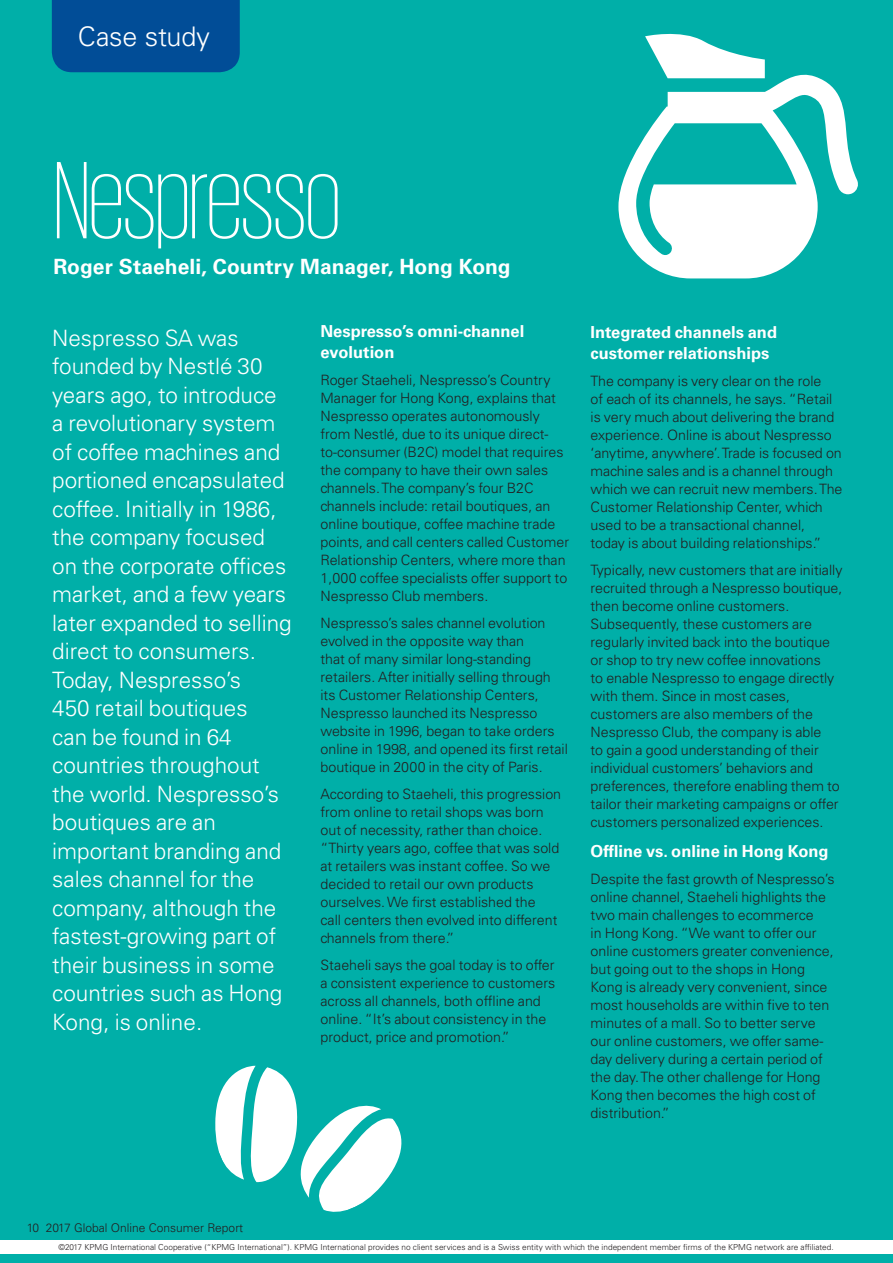
<style>
.page{position:relative;width:893px;height:1263px;background:#00afa8}
.page>*{position:absolute;margin:0;border:0;box-sizing:border-box;transform-origin:0 0}
.t1{font:200 112.5px "KPMG";letter-spacing:-.015em;color:#fff}
.t2{font:300 27px "Univers LT Std";letter-spacing:-.01em;color:#fff}
.t3{font:300 22.5px/28.5px "Univers LT Std";color:#fff}
.t4{font:700 21px "Univers LT Std";color:#fff}
.t5{font:700 16.5px/21px "Univers LT Std";color:#fff}
.t6{font:300 14.25px/18px "Univers LT Std";color:#231f20}
.t7{font:300 12px "Univers LT Std";color:#231f20}
.t8{font:300 8.25px "Univers LT Std";color:#231f20}
</style>
<div class="page">
<div style="left:52px;top:0;width:188px;height:72px;background:#014d97"></div>
<svg style="left:645px;top:34px;width:120px;height:37px"></svg>
<svg style="left:618px;top:71px;width:240px;height:207px"></svg>
<svg style="left:215px;top:1066px;width:187px;height:146px"></svg>
<div style="left:0;top:1240px;width:893px;height:14px;background:#fff"></div>
<h2 class="t2" style="left:78px;top:21px;width:134px">Case study</h2>
<h1 class="t1" style="left:53px;top:147px;width:289px">Nespresso</h1>
<h3 class="t4" style="left:53px;top:255px;width:459px">Roger Staeheli, Country Manager, Hong Kong</h3>
<p class="t3" style="left:52px;top:323px;width:241px">Nespresso SA was founded by Nestlé 30 years ago, to introduce a revolutionary system of coffee machines and portioned encapsulated coffee. Initially in 1986, the company focused on the corporate offices market, and a few years later expanded to selling direct to consumers.<br>Today, Nespresso’s<br>450 retail boutiques<br>can be found in 64 countries throughout the world. Nespresso’s boutiques are an important branding and sales channel for the company, although the fastest-growing part of their business in some countries such as Hong<br>Kong, is online.</p>
<p class="t5" style="left:320px;top:321px;width:205px">Nespresso’s omni-channel evolution</p>
<p class="t6" style="left:320px;top:371px;width:250px">Roger Staeheli, Nespresso’s Country Manager for Hong Kong, explains that Nespresso operates autonomously from Nestlé, due to its unique direct&shy;to-consumer (B2C) model that requires the company to have their own sales channels. The company’s four B2C channels include: retail boutiques, an online boutique, coffee machine trade points, and call centers called Customer Relationship Centers, where more than 1,000 coffee specialists offer support to Nespresso Club members.</p>
<p class="t6" style="left:320px;top:614px;width:249px">Nespresso’s sales channel evolution evolved in the opposite way than<br>that of many similar long-standing retailers. After initially selling through its Customer Relationship Centers, Nespresso launched its Nespresso website in 1996, began to take orders online in 1998, and opened its first retail boutique in 2000 in the city of Paris.</p>
<p class="t6" style="left:320px;top:785px;width:242px">According to Staeheli, this progression from online to retail shops was born out of necessity, rather than choice. “Thirty years ago, coffee that was sold at retailers was instant coffee. So we decided to retail our own products ourselves. We first established the<br>call centers then evolved into different channels from there.”</p>
<p class="t6" style="left:320px;top:956px;width:236px">Staeheli says the goal today is to offer a consistent experience to customers across all channels, both offline and online. “It’s about consistency in the product, price and promotion.”</p>
<p class="t5" style="left:590px;top:322px;width:188px">Integrated channels and customer relationships</p>
<p class="t6" style="left:590px;top:372px;width:254px">The company is very clear on the role<br>of each of its channels, he says. “Retail is very much about delivering the brand experience. Online is about Nespresso ‘anytime, anywhere’. Trade is focused on machine sales and is a channel through which we can recruit new members. The Customer Relationship Center, which used to be a transactional channel, today is about building relationships.”</p>
<p class="t6" style="left:590px;top:561px;width:253px">Typically, new customers that are initially recruited through a Nespresso boutique, then become online customers.<br>Subsequently, these customers are regularly invited back into the boutique or shop to try new coffee innovations<br>to enable Nespresso to engage directly with them. Since in most cases, customers are also members of the Nespresso Club, the company is able<br>to gain a good understanding of their individual customers’ behaviors and preferences, therefore enabling them to tailor their marketing campaigns or offer customers personalized experiences.</p>
<p class="t5" style="left:590px;top:841px;width:240px">Offline vs. online in Hong Kong</p>
<p class="t6" style="left:590px;top:870px;width:245px">Despite the fast growth of Nespresso’s online channel, Staeheli highlights the two main challenges to ecommerce<br>in Hong Kong. “We want to offer our online customers greater convenience, but going out to the shops in Hong Kong is already very convenient, since most households are within five to ten minutes of a mall. So to better serve our online customers, we offer same&shy;day delivery during a certain period of the day. The other challenge for Hong Kong then becomes the high cost of distribution.”</p>
<p class="t7" style="left:27px;top:1221px;width:218px">10 2017 Global Online Consumer Report</p>
<p class="t8" style="left:58px;top:1242px;width:777px">©2017 KPMG International Cooperative (“KPMG International”). KPMG International provides no client services and is a Swiss entity with which the independent member firms of the KPMG network are affiliated.</p>
</div>
